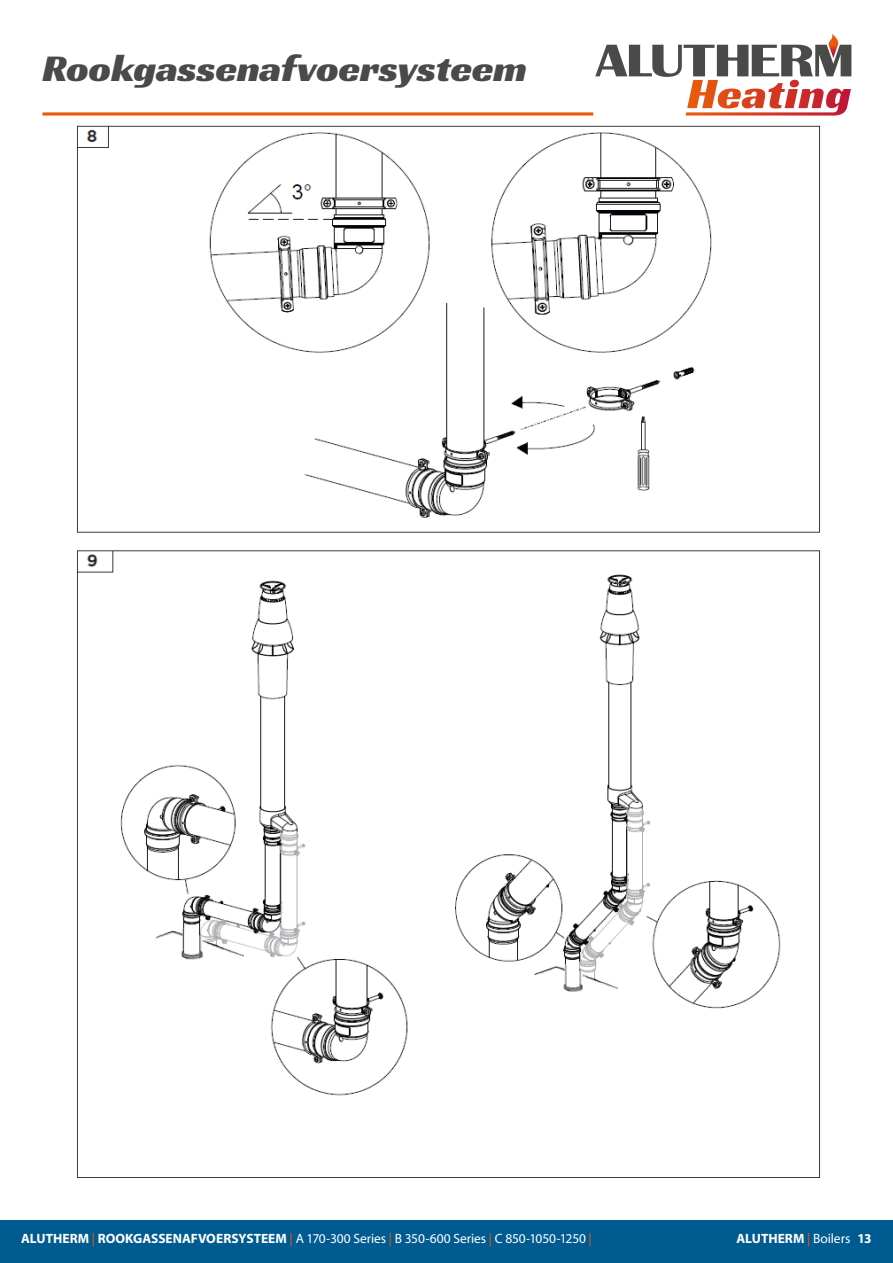
<style>
.page{position:relative;width:893px;height:1263px;background:#fff}
.page>*{position:absolute;margin:0;border:0;box-sizing:border-box;transform-origin:0 0}
.t1{font:39px "Racing Sans One";color:#4a4a49}
.t2{font:13.5px "Myriad";letter-spacing:-.01em;color:#fff}
.t3{font:700 13.5px "Myriad";letter-spacing:-.005em;color:#fff}
.s1{font-weight:700}
.s2{color:#e95a0c}
.s3{font-weight:400;color:#e95a0c}
.s4{font-weight:400}
</style>
<div class="page">
<div style="left:0;top:1220px;width:893px;height:43px;background:#005b91"></div>
<svg style="left:43px;top:112px;width:550px;height:4px;background:#ed7c3f"></svg>
<svg style="left:595px;top:34px;width:256px;height:82px"></svg>
<img style="left:77px;top:125px;width:743px;height:1053px">
<div style="left:102px;top:936px;width:98px;height:173px;background:#fff;border-radius:50%"></div>
<div style="left:200px;top:951px;width:65px;height:158px;background:#fff;border-radius:50%"></div>
<div style="left:163px;top:1036px;width:73px;height:108px;background:#fff;border-radius:50%"></div>
<div style="left:163px;top:957px;width:73px;height:97px;background:#fff;border-radius:50%"></div>
<div style="left:484px;top:971px;width:78px;height:164px;background:#fff;border-radius:50%"></div>
<div style="left:522px;top:994px;width:124px;height:150px;background:#fff;border-radius:50%"></div>
<div style="left:596px;top:981px;width:42px;height:55px;background:#fff;border-radius:50%"></div>
<img style="left:531px;top:962px;width:87px;height:34px">
<svg style="left:531px;top:986px;width:54px;height:17px"></svg>
<img style="left:145px;top:926px;width:98px;height:36px">
<h1 class="t1" style="left:43px;top:43px;width:486px">Rookgassenafvoersysteem</h1>
<p class="t2" style="left:21px;top:1232px;width:572px"><span class="s1">ALUTHERM</span> <span class="s2">|</span> <span class="s1">ROOKGASSENAFVOERSYSTEEM</span> <span class="s2">|</span> A 170-300 Series <span class="s2">|</span> B 350-600 Series <span class="s2">|</span> C 850-1050-1250 <span class="s2">|</span></p>
<p class="t3" style="left:736px;top:1232px;width:137px">ALUTHERM <span class="s3">|</span> <span class="s4">Boilers</span> 13</p>
</div>
